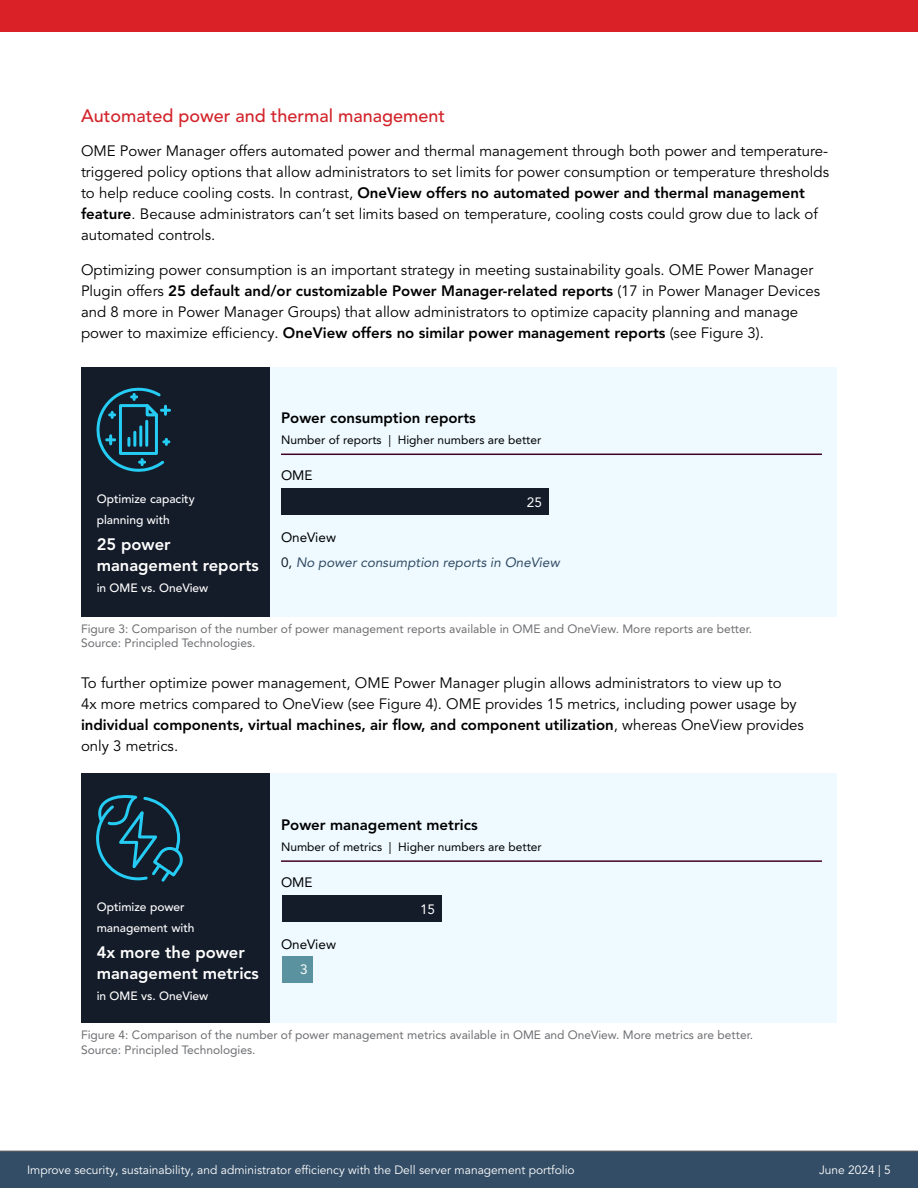
<style>
.page{position:relative;width:918px;height:1188px;background:#fff}
.page>*{position:absolute;margin:0;border:0;box-sizing:border-box;transform-origin:0 0}
.t1{font:500 18px "Avenir LT Pro";color:#d2232a}
.t2{font:800 16.5px/21px "Avenir LT Pro";color:#fff}
.t3{font:15px/21px "Avenir LT Pro";color:#000}
.t4{font:800 15px "Avenir LT Pro";color:#000}
.t5{font:13.65px "Avenir LT Pro";color:#000}
.t6{font:italic 13.5px "Avenir LT Pro";color:#334d66}
.t7{font:13.5px "Avenir LT Pro";color:#fff}
.t8{font:12px/14.4px "Avenir LT Pro";color:#6d6e71}
.t9{font:12px "Avenir LT Pro";color:#fff}
.t10{font:500 12px/21px "Avenir LT Pro";color:#fff}
.t11{font:12px "Avenir LT Pro";color:#000}
.s1{font-weight:800}
.s2{font-style:normal;color:#141b29}
</style>
<div class="page">
<div style="left:81px;top:367px;width:756px;height:249px;background:#eefaff"></div>
<hr style="left:281px;top:454px;width:541px;height:1px;background:#410025">
<div style="left:81px;top:367px;width:188px;height:249px;background:#141b29"></div>
<div style="left:281px;top:488px;width:268px;height:27px;background:#141b29"></div>
<svg style="left:96px;top:387px;width:74px;height:85px"></svg>
<div style="left:81px;top:773px;width:756px;height:250px;background:#eefaff"></div>
<div style="left:282px;top:895px;width:160px;height:27px;background:#141b29"></div>
<div style="left:282px;top:956px;width:30px;height:27px;background:#5b929f"></div>
<hr style="left:281px;top:860px;width:541px;height:2px;background:#410025">
<div style="left:81px;top:773px;width:188px;height:250px;background:#141b29"></div>
<svg style="left:96px;top:794px;width:87px;height:88px"></svg>
<div style="left:0;top:1151px;width:756px;height:37px;background:#334d66"></div>
<div style="left:756px;top:1151px;width:162px;height:37px;background:#334d66"></div>
<hr style="left:0;top:1151px;width:918px;height:1px;background:#616264">
<div style="left:0;top:0;width:918px;height:32px;background:#da2128"></div>
<p class="t1" style="left:81px;top:105px;width:366px">Automated power and thermal management</p>
<p class="t3" style="left:81px;top:141px;width:750px">OME Power Manager offers automated power and thermal management through both power and temperature&shy;triggered policy options that allow administrators to set limits for power consumption or temperature thresholds to help reduce cooling costs. In contrast, <span class="s1">OneView offers no automated power and thermal management feature</span>. Because administrators can’t set limits based on temperature, cooling costs could grow due to lack of automated controls.</p>
<p class="t3" style="left:81px;top:259px;width:741px">Optimizing power consumption is an important strategy in meeting sustainability goals. OME Power Manager Plugin offers <span class="s1">25 default and/or customizable Power Manager-related reports</span> (17 in Power Manager Devices and 8 more in Power Manager Groups) that allow administrators to optimize capacity planning and manage power to maximize efficiency. <span class="s1">OneView offers no similar power management reports</span> (see Figure 3).</p>
<p class="t4" style="left:281px;top:409px;width:196px">Power consumption reports</p>
<p class="t11" style="left:281px;top:432px;width:262px">Number of reports | Higher numbers are better</p>
<p class="t10" style="left:97px;top:489px;width:99px">Optimize capacity planning with</p>
<p class="t2" style="left:97px;top:533px;width:164px">25 power management reports</p>
<p class="t10" style="left:97px;top:577px;width:113px">in OME vs. OneView</p>
<p class="t5" style="left:281px;top:467px;width:33px">OME</p>
<p class="t5" style="left:281px;top:529px;width:57px">OneView</p>
<p class="t7" style="left:527px;top:494px;width:17px">25</p>
<p class="t6" style="left:281px;top:555px;width:280px"><span class="s2">0,</span> No power consumption reports in OneView</p>
<p class="t8" style="left:81px;top:621px;width:673px">Figure 3: Comparison of the number of power management reports available in OME and OneView. More reports are better.<br>Source: Principled Technologies.</p>
<p class="t3" style="left:81px;top:673px;width:724px">To further optimize power management, OME Power Manager plugin allows administrators to view up to<br>4x more metrics compared to OneView (see Figure 4). OME provides 15 metrics, including power usage by <span class="s1">individual components, virtual machines, air flow, and component utilization</span>, whereas OneView provides only 3 metrics.</p>
<p class="t4" style="left:281px;top:816px;width:198px">Power management metrics</p>
<p class="t11" style="left:281px;top:839px;width:262px">Number of metrics | Higher numbers are better</p>
<p class="t10" style="left:97px;top:897px;width:99px">Optimize power management with</p>
<p class="t2" style="left:97px;top:942px;width:164px">4x more the power management metrics</p>
<p class="t10" style="left:97px;top:985px;width:113px">in OME vs. OneView</p>
<p class="t5" style="left:281px;top:874px;width:33px">OME</p>
<p class="t5" style="left:281px;top:936px;width:57px">OneView</p>
<p class="t7" style="left:300px;top:961px;width:9px">3</p>
<p class="t7" style="left:420px;top:901px;width:17px">15</p>
<p class="t8" style="left:81px;top:1028px;width:674px">Figure 4: Comparison of the number of power management metrics available in OME and OneView. More metrics are better.<br>Source: Principled Technologies.</p>
<p class="t9" style="left:27px;top:1163px;width:549px">Improve security, sustainability, and administrator efficiency with the Dell server management portfolio</p>
<p class="t9" style="left:819px;top:1163px;width:73px">June 2024 | 5</p>
</div>
